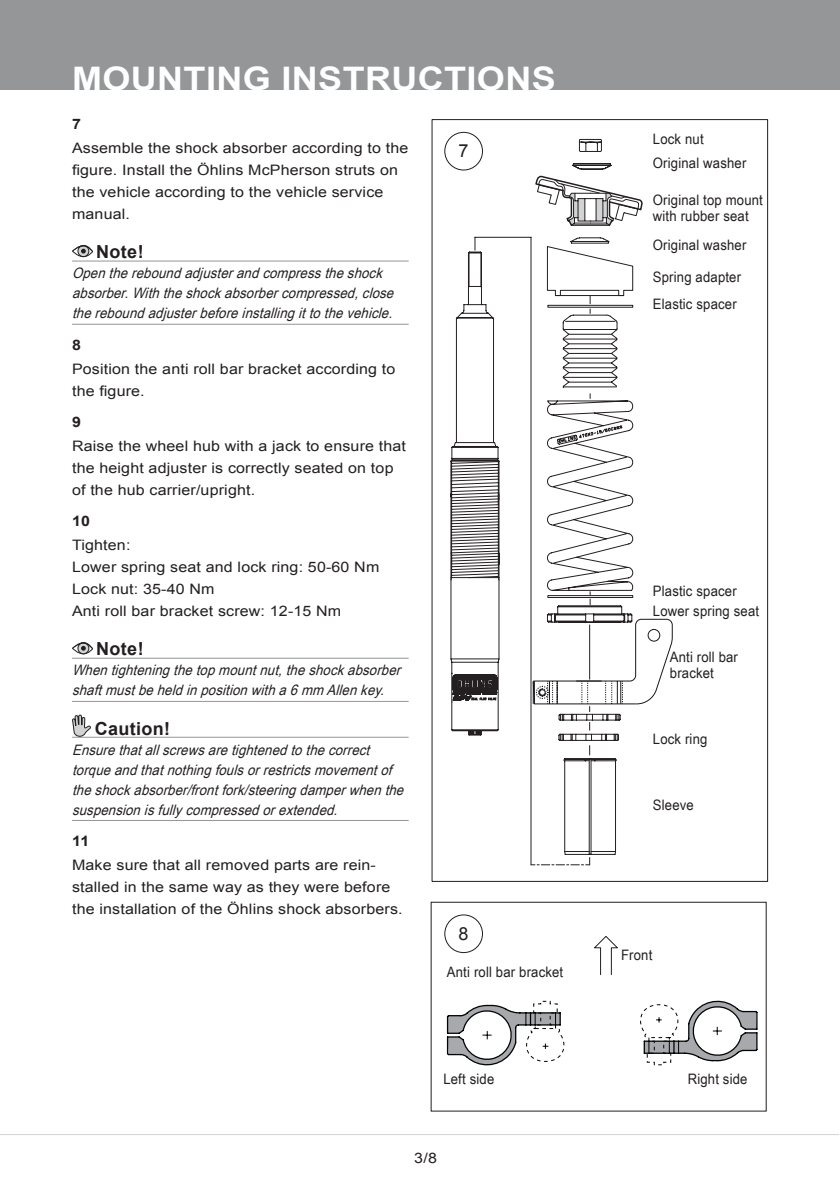
<style>
.page{position:relative;width:840px;height:1191px;background:#fff}
.page>*{position:absolute;margin:0;border:0;box-sizing:border-box;transform-origin:0 0}
.t1{font:700 32.4px "Arial";color:#fff;scale:1.11 1}
.t2{font:700 18px "Arial";letter-spacing:.02em;color:#231f20}
.t3{font:18px "Arial";color:#231f20}
.t4{font:14.4px/22px "Arial";letter-spacing:.01em;color:#231f20;scale:1.11 1}
.t5{font:italic 14.4px/20px "Arial Narrow";color:#231f20;scale:1.11 1}
.t6{font:14.4px/16px "Arial Narrow";letter-spacing:.01em;color:#231f20;scale:1.11 1}
.t7{font:700 14.4px "Arial";color:#231f20;scale:1.11 1}
</style>
<div class="page">
<div style="left:0;top:0;width:839px;height:90px;background:#949698"></div>
<hr style="left:0;top:1134px;width:838px;height:1px;background:#d1d3d4">
<div style="left:430px;top:901px;width:336px;height:210px;border:1px solid #231f20"></div>
<svg style="left:446px;top:1000px;width:118px;height:65px"></svg>
<svg style="left:640px;top:1000px;width:117px;height:65px"></svg>
<svg style="left:594px;top:936px;width:24px;height:39px"></svg>
<hr style="left:72px;top:261px;width:336px;height:1px;background:#949698">
<hr style="left:72px;top:324px;width:336px;height:1px;background:#949698">
<hr style="left:72px;top:658px;width:336px;height:1px;background:#949698">
<hr style="left:72px;top:701px;width:336px;height:1px;background:#949698">
<hr style="left:72px;top:737px;width:336px;height:1px;background:#949698">
<hr style="left:72px;top:820px;width:336px;height:1px;background:#949698">
<svg style="left:72px;top:245px;width:20px;height:12px"></svg>
<div style="left:72px;top:245px;width:21px;height:12px;border:1px solid #231f20;border-radius:50%"></div>
<svg style="left:78px;top:246px;width:11px;height:10px"></svg>
<div style="left:77px;top:245px;width:12px;height:12px;border:1px solid #231f20;border-radius:50%"></div>
<svg style="left:72px;top:245px;width:21px;height:8px"></svg>
<div style="left:72px;top:642px;width:21px;height:12px;border:1px solid #231f20;border-radius:50%"></div>
<svg style="left:78px;top:643px;width:11px;height:11px"></svg>
<div style="left:77px;top:642px;width:12px;height:12px;border:1px solid #231f20;border-radius:50%"></div>
<svg style="left:72px;top:642px;width:21px;height:8px"></svg>
<svg style="left:72px;top:714px;width:19px;height:23px"></svg>
<div style="left:444px;top:914px;width:38px;height:39px;border:1px solid #231f20;border-radius:50%"></div>
<svg style="left:468px;top:698px;width:149px;height:157px"></svg>
<svg style="left:499px;top:305px;width:134px;height:393px"></svg>
<svg style="left:450px;top:238px;width:49px;height:497px"></svg>
<hr style="left:530px;top:237px;width:1px;height:627px;background:#231f20">
<hr style="left:474px;top:237px;width:56px;height:1px;background:#231f20">
<svg style="left:530px;top:857px;width:60px;height:8px"></svg>
<svg style="left:532px;top:591px;width:140px;height:164px"></svg>
<svg style="left:578px;top:139px;width:24px;height:13px"></svg>
<svg style="left:534px;top:163px;width:109px;height:150px"></svg>
<div style="left:444px;top:132px;width:38px;height:38px;border:1px solid #231f20;border-radius:50%"></div>
<h1 class="t1" style="left:72px;top:57px;width:73px">MOUNTIN</h1>
<h1 class="t1" style="left:242px;top:57px;width:54px">G INST</h1>
<h1 class="t1" style="left:365px;top:57px;width:43px">RUCTI</h1>
<h1 class="t1" style="left:476px;top:57px;width:48px">ONS</h1>
<p class="t7" style="left:72px;top:115px;width:10px">7</p>
<p class="t4" style="left:72px;top:137px;width:304px">Assemble the shock absorber according to the figure. Install the Öhlins McPherson struts on the vehicle according to the vehicle service manual.</p>
<p class="t2" style="left:96px;top:240px;width:49px">NOTE!</p>
<p class="t5" style="left:72px;top:263px;width:295px">Openthereboundadjusterandcompresstheshock absorber.Withtheshockabsorbercompressed,close thereboundadjusterbeforeinstallingittothevehicle.</p>
<p class="t7" style="left:72px;top:335px;width:10px">8</p>
<p class="t4" style="left:72px;top:358px;width:293px">Position the anti roll bar bracket according to the figure.</p>
<p class="t7" style="left:72px;top:412px;width:10px">9</p>
<p class="t4" style="left:72px;top:435px;width:302px">Raise the wheel hub with a jack to ensure that the height adjuster is correctly seated on top of the hub carrier/upright.</p>
<p class="t7" style="left:72px;top:512px;width:18px">10</p>
<p class="t4" style="left:72px;top:534px;width:278px">Tighten:<br>Lower spring seat and lock ring: 50-60 Nm<br>Lock nut: 35-40 Nm<br>Anti roll bar bracket screw: 12-15 Nm</p>
<p class="t2" style="left:96px;top:637px;width:49px">NOTE!</p>
<p class="t5" style="left:72px;top:660px;width:302px">Whentighteningthetopmountnut,theshockabsorber shaftmustbeheldinpositionwitha6mm Allenkey.</p>
<p class="t2" style="left:95px;top:716px;width:77px">CAUTION!</p>
<p class="t5" style="left:72px;top:739px;width:304px">Ensurethatallscrewsaretightenedtothecorrect torqueandthatnothingfoulsorrestrictsmovementof theshockabsorber/frontfork/steeringdamperwhenthe suspensionisfullycompressedorextended.</p>
<p class="t7" style="left:72px;top:831px;width:17px">11</p>
<p class="t4" style="left:72px;top:854px;width:299px">Make sure that all removed parts are rein&shy;stalled in the same way as they were before the installation of the Öhlins shock absorbers.</p>
<p class="t3" style="left:458px;top:139px;width:12px">7</p>
<p class="t3" style="left:458px;top:921px;width:12px">8</p>
<p class="t6" style="left:446px;top:963px;width:106px">Anti roll bar bracket</p>
<p class="t6" style="left:443px;top:1070px;width:47px">Left side</p>
<p class="t4" style="left:414px;top:1147px;width:22px">3/8</p>
<p class="t6" style="left:652px;top:130px;width:47px">Lock nut</p>
<p class="t6" style="left:652px;top:154px;width:86px">Original washer</p>
<p class="t6" style="left:652px;top:191px;width:101px">Original top mount with rubber seat</p>
<p class="t6" style="left:652px;top:236px;width:86px">Original washer</p>
<p class="t6" style="left:652px;top:268px;width:81px">Spring adapter</p>
<p class="t6" style="left:652px;top:296px;width:77px">Elastic spacer</p>
<p class="t6" style="left:652px;top:583px;width:77px">Plastic spacer</p>
<p class="t6" style="left:652px;top:602px;width:97px">Lower spring seat</p>
<p class="t6" style="left:669px;top:649px;width:63px">Anti roll bar bracket</p>
<p class="t6" style="left:652px;top:730px;width:51px">Lock ring</p>
<p class="t6" style="left:652px;top:796px;width:38px">Sleeve</p>
<p class="t6" style="left:620px;top:946px;width:30px">Front</p>
<p class="t6" style="left:687px;top:1070px;width:55px">Right side</p>
</div>
